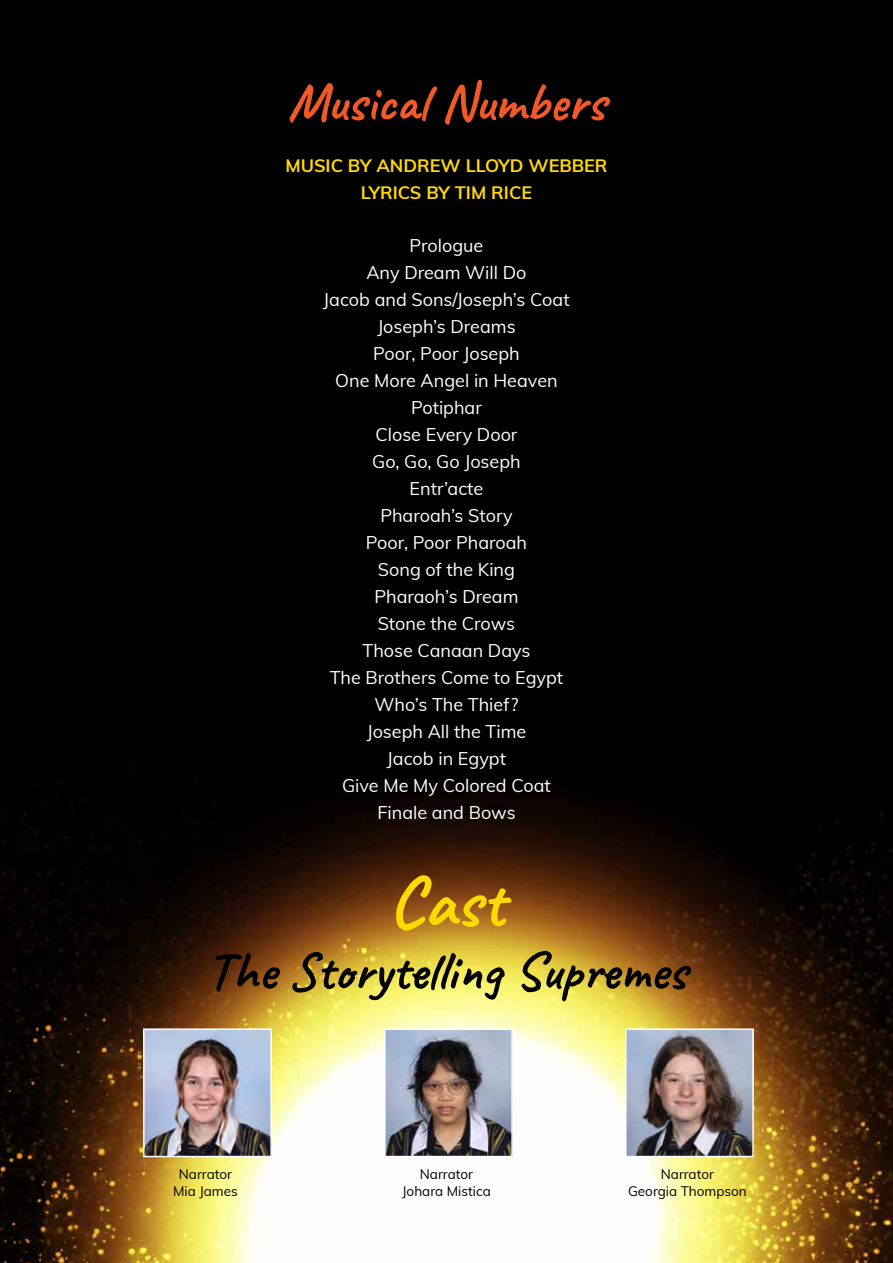
<style>
.page{position:relative;width:893px;height:1263px;background:#fff}
.page>*{position:absolute;margin:0;border:0;box-sizing:border-box;transform-origin:0 0}
.t1{font:72px "Caveat";color:#ffda00}
.t2{font:54px "Caveat";color:#000}
.t3{font:54px "Caveat";color:#f15a27}
.t4{font:18px/27px "Muli";color:#fff;text-align:center}
.t5{font:700 18px/27px "Muli";color:#ffda00;text-align:center}
.t6{font:13.5px/16.2px "Muli";color:#000;text-align:center}
</style>
<div class="page">
<div style="left:0;top:0;width:893px;height:61px;background:#010101"></div>
<div style="left:0;top:61px;width:893px;height:206px;background:#000"></div>
<div style="left:0;top:267px;width:893px;height:74px;background:#000"></div>
<img style="left:0;top:341px;width:893px;height:922px">
<img style="left:146px;top:1031px;width:123px;height:123px">
<div style="left:143px;top:1028px;width:129px;height:129px;border:2px solid #fff"></div>
<img style="left:387px;top:1031px;width:123px;height:123px">
<div style="left:384px;top:1028px;width:129px;height:129px;border:2px solid #fff"></div>
<img style="left:628px;top:1031px;width:123px;height:123px">
<div style="left:625px;top:1028px;width:129px;height:129px;border:2px solid #fff"></div>
<h2 class="t3" style="left:288px;top:68px;width:319px">Musical Numbers</h2>
<p class="t5" style="left:285px;top:151px;width:324px">MUSIC BY ANDREW LLOYD WEBBER<br>LYRICS BY TIM RICE</p>
<p class="t4" style="left:323px;top:231px;width:248px">Prologue<br>Any Dream Will Do<br>Jacob and Sons/Joseph’s Coat<br>Joseph’s Dreams<br>Poor, Poor Joseph<br>One More Angel in Heaven<br>Potiphar<br>Close Every Door<br>Go, Go, Go Joseph<br>Entr’acte<br>Pharoah’s Story<br>Poor, Poor Pharoah<br>Song of the King<br>Pharaoh’s Dream<br>Stone the Crows<br>Those Canaan Days<br>The Brothers Come to Egypt<br>Who’s The Thief?<br>Joseph All the Time<br>Jacob in Egypt<br>Give Me My Colored Coat<br>Finale and Bows</p>
<h1 class="t1" style="left:389px;top:857px;width:117px">Cast</h1>
<h2 class="t2" style="left:206px;top:937px;width:481px">The Storytelling Supremes</h2>
<p class="t6" style="left:173px;top:1166px;width:66px">Narrator<br>Mia James</p>
<p class="t6" style="left:402px;top:1166px;width:90px">Narrator<br>Johara Mistica</p>
<p class="t6" style="left:628px;top:1166px;width:120px">Narrator<br>Georgia Thompson</p>
</div>
